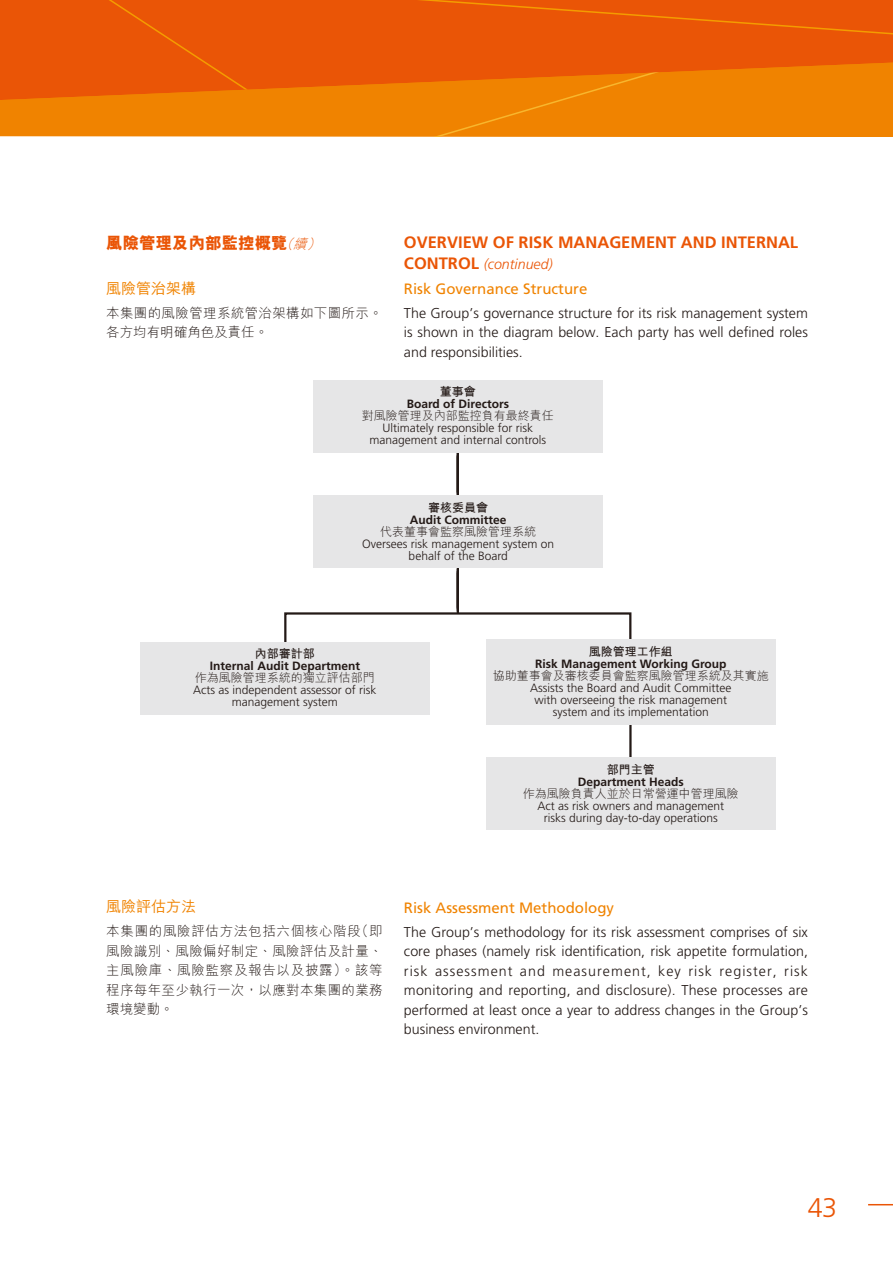
<style>
.page{position:relative;width:893px;height:1263px;background:#fff}
.page>*{position:absolute;margin:0;border:0;box-sizing:border-box;transform-origin:0 0}
.t1{font:300 27px "Frutiger LT Std";color:#ea5506}
.t2{font:700 16.5px "Frutiger LT Std";color:#ea5506}
.t3{font:16.5px "M Hei HK Xbold E Ten B5 H";color:#ea5506}
.t4{font:15px "Frutiger LT Std";color:#f08300}
.t5{font:15px "M Hei HK Medium E Ten B5 H";color:#f08300}
.t6{font:300 14.25px/19.5px "Frutiger LT Std";color:#231916;text-align:justify}
.t7{font:italic 300 14.25px "Frutiger LT Std";color:#ea5506}
.t8{font:13.5px/19.5px "M Hei HK Light E Ten B5 H";letter-spacing:.025em;color:#231916}
.t9{font:300 12px/12px "Frutiger LT Std";color:#231916;text-align:center}
.t10{font:700 12px "Frutiger LT Std";color:#231916}
.t11{font:12px "M Hei HK Light E Ten B5 H";color:#231916}
.t12{font:12px "M Hei HK Bold E Ten B5 H";color:#231916}
.s1{font-family:"M Hei HK Light E Ten B5 H";font-style:italic;font-size:13.5px}
.s2{font-weight:700;font-style:normal;font-size:16.5px}
</style>
<div class="page">
<svg style="left:0;top:0;width:893px;height:137px;background:#ef7c02"></svg>
<svg style="left:75px;top:0;width:818px;height:90px;background:#ea5b05"></svg>
<svg style="left:868px;top:1204px;width:25px;height:1px"></svg>
<hr style="left:629px;top:709px;width:3px;height:95px;background:#231916">
<hr style="left:457px;top:451px;width:2px;height:47px;background:#231916">
<hr style="left:457px;top:567px;width:2px;height:46px;background:#231916">
<div style="left:284px;top:612px;width:347px;height:32px;border:2px solid #231916"></div>
<div style="left:486px;top:758px;width:289px;height:72px;background:#e6e6e7"></div>
<div style="left:140px;top:642px;width:289px;height:73px;background:#e6e6e7"></div>
<div style="left:486px;top:639px;width:289px;height:85px;background:#e6e6e7"></div>
<div style="left:314px;top:496px;width:289px;height:72px;background:#e6e6e7"></div>
<div style="left:313px;top:380px;width:289px;height:72px;background:#e6e6e7"></div>
<p class="t3" style="left:106px;top:236px;width:219px">風險管理及內部監控概覽<span class="s1">（續）</span></p>
<p class="t5" style="left:106px;top:282px;width:91px">風險管治架構</p>
<p class="t8" style="left:106px;top:304px;width:278px">本集團的風險管理系統管治架構如下圖所示。各方均有明確角色及責任。</p>
<p class="t2" style="left:404px;top:234px;width:396px">OVERVIEW OF RISK MANAGEMENT AND INTERNAL</p>
<p class="t7" style="left:404px;top:257px;width:150px"><span class="s2">CONTROL</span> (continued)</p>
<p class="t4" style="left:404px;top:282px;width:185px">Risk Governance Structure</p>
<p class="t6" style="left:404px;top:304px;width:405px">The Group’s governance structure for its risk management system is shown in the diagram below. Each party has well defined roles and responsibilities.</p>
<p class="t12" style="left:440px;top:387px;width:37px">董事會</p>
<p class="t10" style="left:407px;top:398px;width:104px">Board of Directors</p>
<p class="t11" style="left:362px;top:411px;width:194px">對風險管理及內部監控負有最終責任</p>
<p class="t9" style="left:369px;top:423px;width:178px">Ultimately responsible for risk management and internal controls</p>
<p class="t12" style="left:428px;top:503px;width:61px">審核委員會</p>
<p class="t10" style="left:410px;top:514px;width:98px">Audit Committee</p>
<p class="t11" style="left:380px;top:527px;width:158px">代表董事會監察風險管理系統</p>
<p class="t9" style="left:362px;top:538px;width:193px">Oversees risk management system on behalf of the Board</p>
<p class="t12" style="left:255px;top:649px;width:61px">內部審計部</p>
<p class="t10" style="left:210px;top:660px;width:152px">Internal Audit Department</p>
<p class="t11" style="left:195px;top:673px;width:182px">作為風險管理系統的獨立評估部門</p>
<p class="t9" style="left:193px;top:685px;width:185px">Acts as independent assessor of risk management system</p>
<p class="t12" style="left:589px;top:647px;width:85px">風險管理工作組</p>
<p class="t10" style="left:535px;top:658px;width:193px">Risk Management Working Group</p>
<p class="t11" style="left:493px;top:671px;width:278px">協助董事會及審核委員會監察風險管理系統及其實施</p>
<p class="t9" style="left:530px;top:682px;width:203px">Assists the Board and Audit Committee with overseeing the risk management system and its implementation</p>
<p class="t12" style="left:607px;top:765px;width:49px">部門主管</p>
<p class="t10" style="left:578px;top:776px;width:108px">Department Heads</p>
<p class="t11" style="left:523px;top:789px;width:218px">作為風險負責人並於日常營運中管理風險</p>
<p class="t9" style="left:537px;top:800px;width:188px">Act as risk owners and management risks during day-to-day operations</p>
<p class="t5" style="left:106px;top:901px;width:91px">風險評估方法</p>
<p class="t8" style="left:106px;top:923px;width:278px;text-align:justify">本集團的風險評估方法包括六個核心階段（即風險識別、風險偏好制定、風險評估及計量、主風險庫、風險監察及報告以及披露）。該等程序每年至少執行一次，以應對本集團的業務環境變動。</p>
<p class="t4" style="left:404px;top:900px;width:212px">Risk Assessment Methodology</p>
<p class="t6" style="left:404px;top:923px;width:405px">The Group’s methodology for its risk assessment comprises of six core phases (namely risk identification, risk appetite formulation, risk assessment and measurement, key risk register, risk monitoring and reporting, and disclosure). These processes are performed at least once a year to address changes in the Group’s business environment.</p>
<h1 class="t1" style="left:808px;top:1195px;width:31px">43</h1>
</div>
